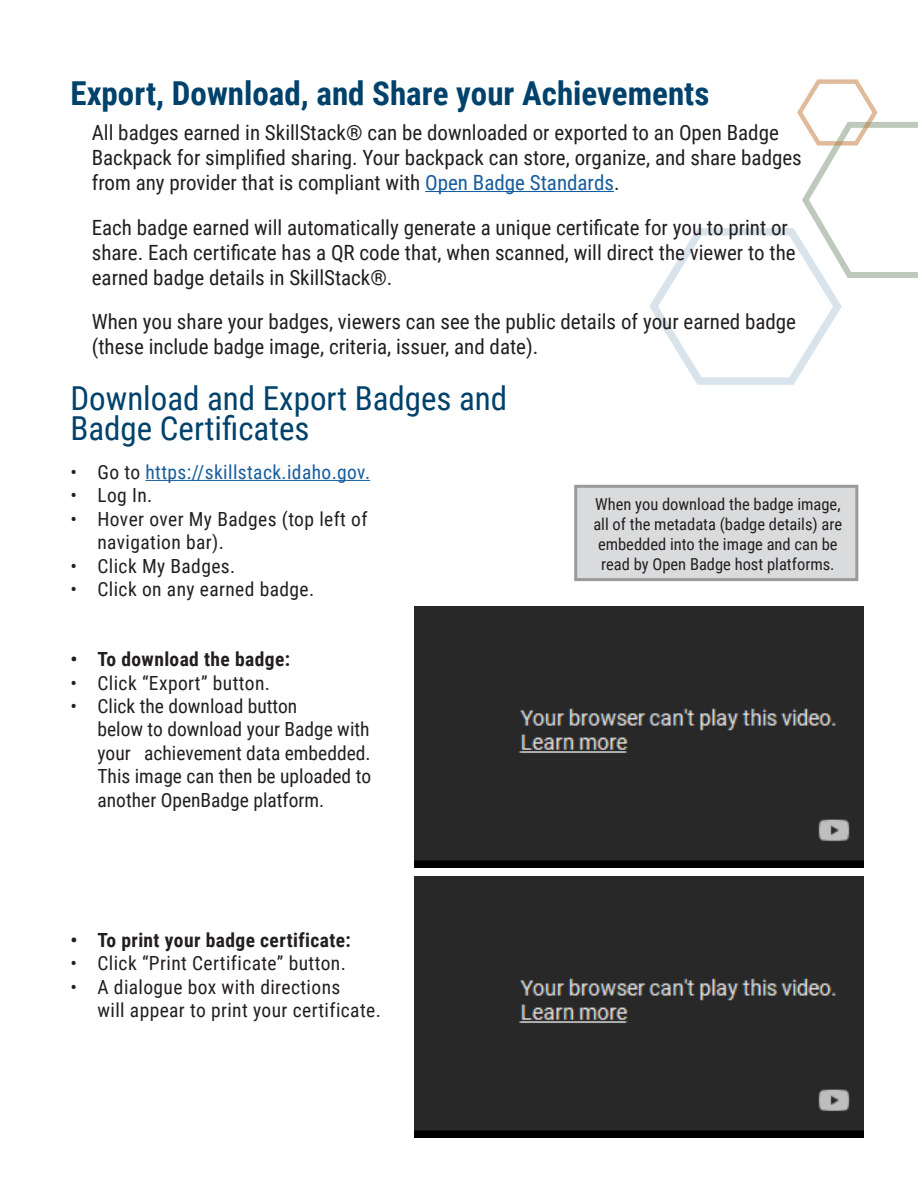
<style>
.page{position:relative;width:918px;height:1188px;background:#fff}
.page>*{position:absolute;margin:0;border:0;box-sizing:border-box;transform-origin:0 0}
.t1{font:33px/30px "Roboto Condensed";color:#00426b}
.t2{font:700 33px "Roboto Condensed";color:#00426b}
.t3{font:21px/25.2px "Roboto Condensed";color:#231f20}
.t4{font:19.5px/23.4px "Roboto Condensed";letter-spacing:.02em;color:#231f20}
.t5{font:19.5px/23.4px "Roboto Condensed";color:#231f20}
.t6{font:700 19.5px "Roboto Condensed";letter-spacing:.02em;color:#231f20}
.t7{font:19.5px "Roboto Condensed";letter-spacing:.02em;color:#175d9e}
.t8{font:16.5px/19.8px "Roboto Condensed";color:#231f20;text-align:center}
.s1{color:#175d9e}
.s2{color:#231f20}
</style>
<div class="page">
<svg style="left:649px;top:79px;width:269px;height:306px"></svg>
<hr style="left:425px;top:191px;width:189px;height:1px;background:#175d9e">
<div style="left:574px;top:485px;width:284px;height:96px;background:#dadbdc;border:3px solid #636366"></div>
<hr style="left:145px;top:480px;width:225px;height:1px;background:#175d9e">
<img style="left:414px;top:607px;width:450px;height:261px">
<img style="left:414px;top:877px;width:450px;height:261px">
<p class="t2" style="left:70px;top:70px;width:640px">Export, Download, and Share your Achievements</p>
<p class="t3" style="left:92px;top:119px;width:712px">All badges earned in SkillStack® can be downloaded or exported to an Open Badge<br>Backpack for simplified sharing. Your backpack can store, organize, and share badges from any provider that is compliant with <span class="s1">Open Badge Standards</span>.</p>
<p class="t3" style="left:92px;top:214px;width:705px">Each badge earned will automatically generate a unique certificate for you to print or share. Each certificate has a QR code that, when scanned, will direct the viewer to the earned badge details in SkillStack®.</p>
<p class="t3" style="left:92px;top:308px;width:706px">When you share your badges, viewers can see the public details of your earned badge (these include badge image, criteria, issuer, and date).</p>
<p class="t1" style="left:70px;top:382px;width:438px">Download and Export Badges and<br>Badge Certificates</p>
<p class="t7" style="left:70px;top:458px;width:301px"><span class="s2">• Go to</span> https://skillstack.idaho.gov.</p>
<p class="t4" style="left:70px;top:483px;width:83px">• Log In.</p>
<p class="t4" style="left:97px;top:506px;width:272px;text-indent:-27px">• Hover over My Badges (top left of navigation bar).</p>
<p class="t4" style="left:70px;top:553px;width:166px">• Click My Badges.</p>
<p class="t4" style="left:70px;top:577px;width:245px">• Click on any earned badge.</p>
<p class="t6" style="left:70px;top:646px;width:221px">• To download the badge:</p>
<p class="t4" style="left:70px;top:670px;width:201px">• Click “Export” button.</p>
<p class="t5" style="left:97px;top:694px;width:275px;text-indent:-27px">• Click the download button<br>below to download your Badge with your achievement data embedded.<br>This image can then be uploaded to another OpenBadge platform.</p>
<p class="t6" style="left:70px;top:926px;width:282px">• To print your badge certificate:</p>
<p class="t4" style="left:70px;top:951px;width:277px">• Click “Print Certificate” button.</p>
<p class="t4" style="left:97px;top:974px;width:285px;text-indent:-27px">• A dialogue box with directions<br>will appear to print your certificate.</p>
<p class="t8" style="left:593px;top:494px;width:250px">When you download the badge image, all of the metadata (badge details) are embedded into the image and can be read by Open Badge host platforms.</p>
</div>
